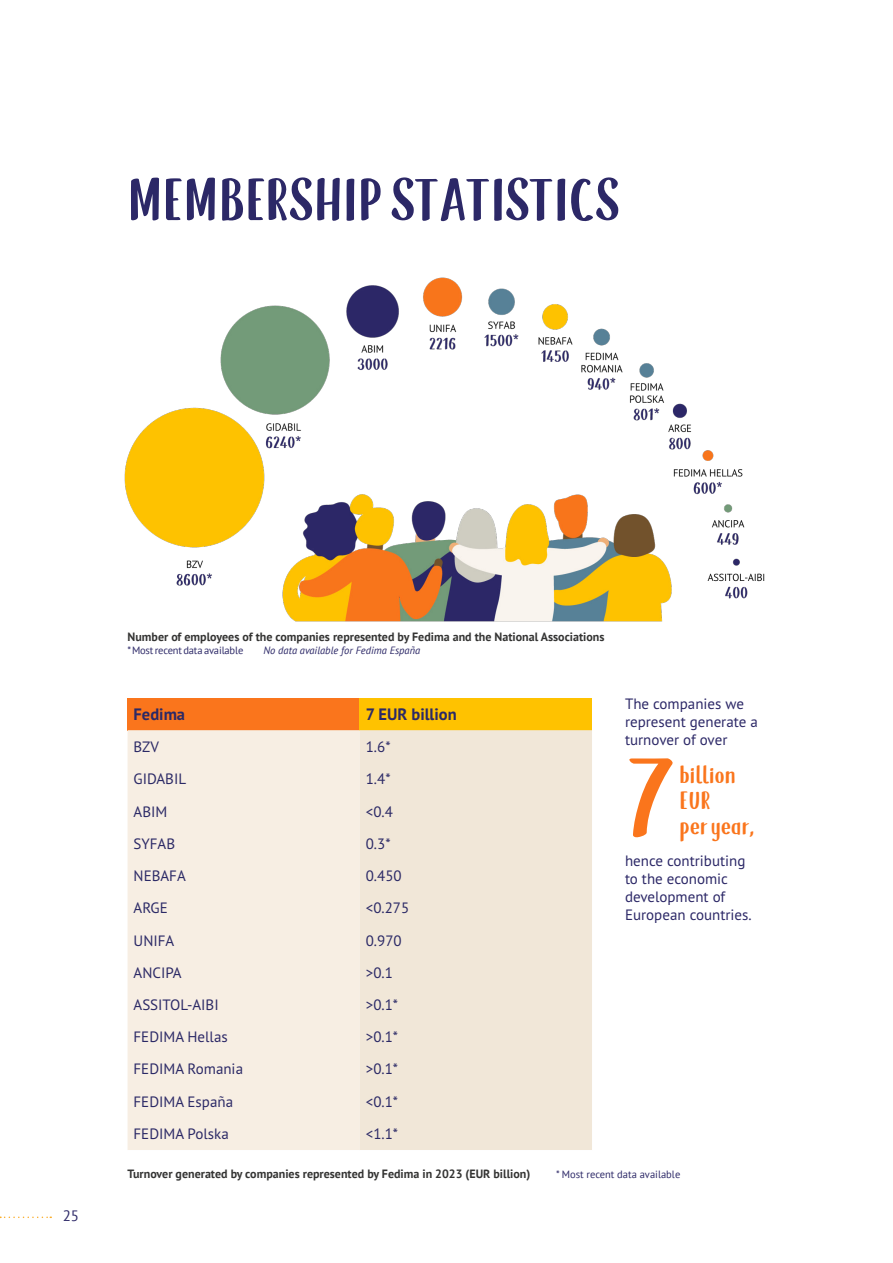
<style>
.page{position:relative;width:893px;height:1263px;background:#fff}
.page>*{position:absolute;margin:0;border:0;box-sizing:border-box;transform-origin:0 0}
.t1{font:112.5px "Snow Hut";color:#fa751c}
.t2{font:57px "Snow Hut";color:#2c2867}
.t3{font:24px/25.5px "Snow Hut";letter-spacing:.01em;color:#fa751c}
.t4{font:700 16.5px "PT Sans Pro";color:#2b2966}
.t5{font:15px "PT Sans Pro";color:#2b2966}
.t6{font:15px/18px "PT Sans Pro";color:#2c2867}
.t7{font:15px "PT Sans";color:#2c2867}
.t8{font:700 12px "PT Sans";color:#343433}
.t9{font:10.5px "PT Sans";letter-spacing:-.015em;color:#2c2867}
.t10{font:italic 10.5px "PT Sans";color:#2c2867}
.s1{color:#2c2867}
.s2{font-family:"PT Sans"}
</style>
<div class="page">
<svg style="left:0;top:1216px;width:51px;height:2px"></svg>
<div style="left:128px;top:698px;width:232px;height:32px;background:#fa751c"></div>
<div style="left:360px;top:698px;width:232px;height:32px;background:#ffc200"></div>
<div style="left:128px;top:730px;width:232px;height:420px;background:#f7eee3"></div>
<div style="left:360px;top:730px;width:232px;height:420px;background:#f1e7d8"></div>
<img style="left:124px;top:277px;width:641px;height:345px">
<h2 class="t2" style="left:128px;top:166px;width:494px">MEMBERSHIP STATISTICS</h2>
<p class="t7" style="left:63px;top:1206px;width:18px">25</p>
<p class="t8" style="left:128px;top:628px;width:478px">Number of employees of the companies represented by Fedima and the National Associations</p>
<p class="t9" style="left:128px;top:644px;width:117px">* Most recent data available</p>
<p class="t10" style="left:263px;top:644px;width:158px">No data available for Fedima España</p>
<p class="t4" style="left:134px;top:704px;width:53px">Fedima</p>
<p class="t4" style="left:366px;top:704px;width:92px">7 EUR billion</p>
<p class="t5" style="left:134px;top:737px;width:27px">BZV</p>
<p class="t5" style="left:366px;top:737px;width:26px">1.6*</p>
<p class="t5" style="left:134px;top:769px;width:54px">GIDABIL</p>
<p class="t5" style="left:366px;top:769px;width:26px">1.4*</p>
<p class="t5" style="left:134px;top:801px;width:35px">ABIM</p>
<p class="t5" style="left:366px;top:801px;width:29px">&lt;0.4</p>
<p class="t5" style="left:134px;top:834px;width:43px">SYFAB</p>
<p class="t5" style="left:366px;top:834px;width:26px">0.3*</p>
<p class="t5" style="left:134px;top:866px;width:54px">NEBAFA</p>
<p class="t5" style="left:366px;top:866px;width:37px">0.450</p>
<p class="t5" style="left:134px;top:898px;width:36px">ARGE</p>
<p class="t5" style="left:366px;top:898px;width:45px">&lt;0.275</p>
<p class="t5" style="left:134px;top:930px;width:42px">UNIFA</p>
<p class="t5" style="left:366px;top:930px;width:37px">0.970</p>
<p class="t5" style="left:134px;top:963px;width:50px">ANCIPA</p>
<p class="t5" style="left:366px;top:963px;width:29px">&gt;0.1</p>
<p class="t5" style="left:134px;top:995px;width:87px">ASSITOL-AIBI</p>
<p class="t5" style="left:366px;top:995px;width:34px">&gt;0.1*</p>
<p class="t5" style="left:134px;top:1027px;width:96px">FEDIMA H<span class="s1">ellas</span></p>
<p class="t5" style="left:366px;top:1027px;width:34px">&gt;0.1*</p>
<p class="t5" style="left:134px;top:1059px;width:111px">FEDIMA Romania</p>
<p class="t5" style="left:366px;top:1059px;width:34px">&gt;0.1*</p>
<p class="t5" style="left:134px;top:1092px;width:101px">FEDIMA Espa<span class="s2">ñ</span>a</p>
<p class="t5" style="left:366px;top:1092px;width:34px">&lt;0.1*</p>
<p class="t5" style="left:134px;top:1124px;width:97px">FEDIMA Polska</p>
<p class="t5" style="left:366px;top:1124px;width:34px">&lt;1.1*</p>
<p class="t6" style="left:625px;top:694px;width:134px">The companies we represent generate a turnover of over</p>
<h3 class="t3" style="left:679px;top:763px;width:76px">billion<br>EUR<br>per year,</h3>
<p class="t6" style="left:625px;top:852px;width:128px">hence contributing to the economic development of<br>European countries.</p>
<h1 class="t1" style="left:625px;top:729px;width:54px">7</h1>
<p class="t8" style="left:128px;top:1166px;width:404px">Turnover generated by companies represented by Fedima in 2023 (EUR billion)</p>
<p class="t9" style="left:556px;top:1167px;width:126px">* Most recent data available</p>
</div>
